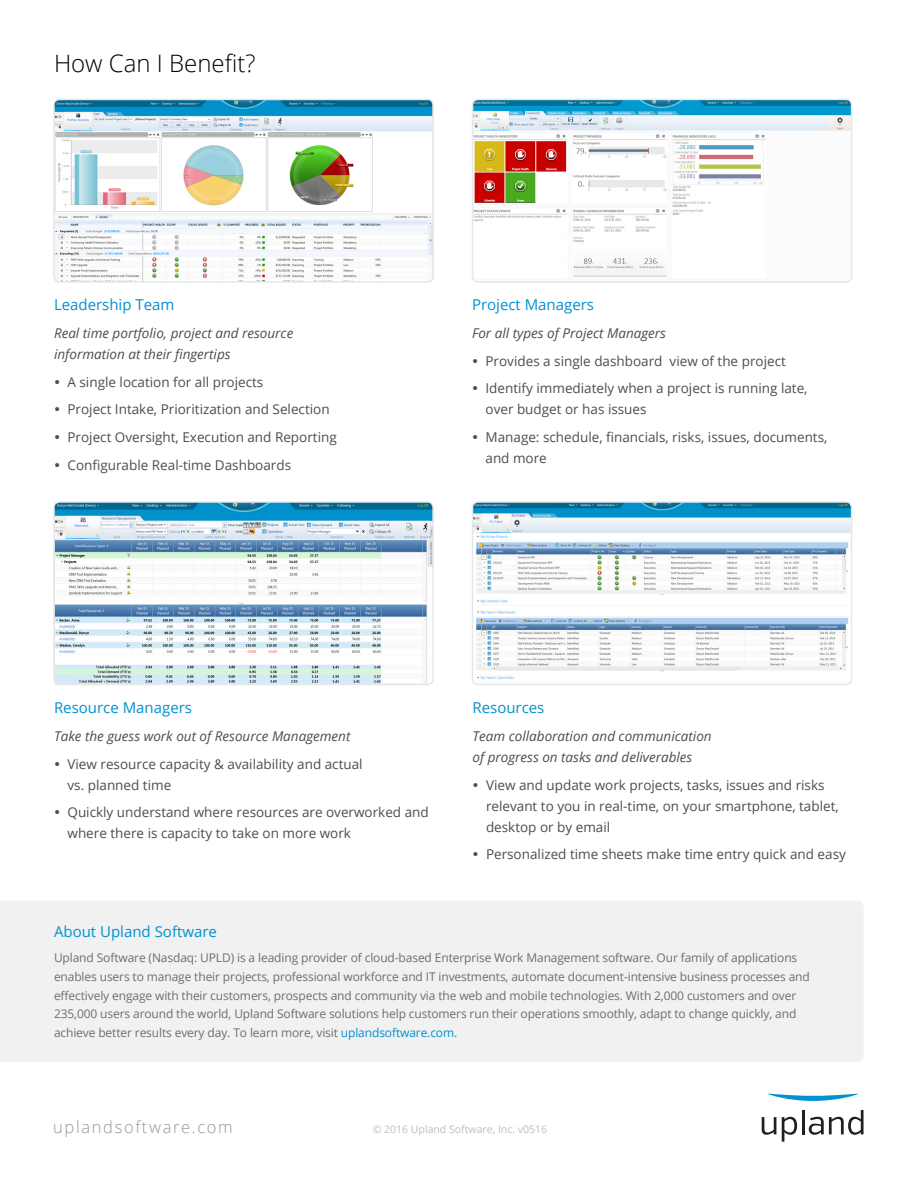
<style>
.page{position:relative;width:918px;height:1188px;background:#fff}
.page>*{position:absolute;margin:0;border:0;box-sizing:border-box;transform-origin:0 0}
.Subheadings{font:300 24px "Open Sans";color:#000}
.Body_Text{font:300 16.5px "Open Sans";letter-spacing:.1em;color:#939598}
.Footer_Heading{font:15px "Open Sans";color:#0091d1}
.t1{font:13.5px/21px "Open Sans";color:#4d4d4f}
.Body_Text-2{font:italic 13.5px/21px "Open Sans";color:#4d4d4f}
.Bullets{font:italic 13.5px/21px "Open Sans";color:#4d4d4f}
.Footer_Body{font:12px/18.8px "Open Sans";letter-spacing:-.01em;color:#6d6e71}
.Birdseed{font:10.5px "Open Sans";color:#bcbec0}
.s1{color:#0091d1}
</style>
<div class="page">
<svg style="left:768px;top:1093px;width:90px;height:8px"></svg>
<svg style="left:762px;top:1117px;width:14px;height:18px"></svg>
<svg style="left:782px;top:1117px;width:15px;height:25px"></svg>
<hr style="left:802px;top:1110px;width:2px;height:24px;background:#231f20">
<svg style="left:809px;top:1110px;width:55px;height:25px"></svg>
<div style="left:0;top:901px;width:863px;height:161px;background:#f1f1f2"></div>
<img style="left:56px;top:102px;width:375px;height:178px">
<div style="left:53px;top:99px;width:381px;height:184px;border:2px solid #e6e7e8;border-radius:5px"></div>
<img style="left:56px;top:504px;width:375px;height:178px">
<div style="left:53px;top:501px;width:381px;height:184px;border:2px solid #e6e7e8;border-radius:5px"></div>
<img style="left:473px;top:99px;width:378px;height:178px">
<div style="left:472px;top:99px;width:380px;height:184px;border:2px solid #e6e7e8;border-radius:5px"></div>
<img style="left:473px;top:504px;width:378px;height:180px">
<div style="left:472px;top:501px;width:380px;height:184px;border:2px solid #e6e7e8;border-radius:5px"></div>
<p class="Subheadings" style="left:54px;top:47px;width:203px">How Can I Benefit?</p>
<p class="Footer_Heading" style="left:54px;top:294px;width:122px">Leadership Team</p>
<p class="Bullets" style="left:54px;top:322px;width:241px">Real time portfolio, project and resource information at their fingertips</p>
<p class="t1" style="left:54px;top:371px;width:211px">• A single location for all projects</p>
<p class="t1" style="left:54px;top:399px;width:277px">• Project Intake, Prioritization and Selection</p>
<p class="t1" style="left:54px;top:426px;width:284px">• Project Oversight, Execution and Reporting</p>
<p class="t1" style="left:54px;top:454px;width:239px">• Configurable Real-time Dashboards</p>
<p class="Footer_Heading" style="left:472px;top:294px;width:124px">Project Managers</p>
<p class="Body_Text-2" style="left:472px;top:322px;width:195px">For all types of Project Managers</p>
<p class="t1" style="left:472px;top:350px;width:315px">• Provides a single dashboard view of the project</p>
<p class="t1" style="left:486px;top:378px;width:324px;text-indent:-14px">• Identify immediately when a project is running late, over budget or has issues</p>
<p class="t1" style="left:486px;top:426px;width:343px;text-indent:-14px">• Manage: schedule, financials, risks, issues, documents, and more</p>
<p class="Footer_Heading" style="left:54px;top:697px;width:140px">Resource Managers</p>
<p class="Body_Text-2" style="left:54px;top:725px;width:298px">Take the guess work out of Resource Management</p>
<p class="t1" style="left:68px;top:753px;width:297px;text-indent:-14px">• View resource capacity &amp; availability and actual vs. planned time</p>
<p class="t1" style="left:68px;top:802px;width:363px;text-indent:-14px">• Quickly understand where resources are overworked and where there is capacity to take on more work</p>
<p class="Footer_Heading" style="left:472px;top:697px;width:73px">Resources</p>
<p class="Body_Text-2" style="left:472px;top:725px;width:241px">Team collaboration and communication of progress on tasks and deliverables</p>
<p class="t1" style="left:486px;top:774px;width:354px;text-indent:-14px">• View and update work projects, tasks, issues and risks relevant to you in real-time, on your smartphone, tablet, desktop or by email</p>
<p class="t1" style="left:472px;top:844px;width:375px">• Personalized time sheets make time entry quick and easy</p>
<p class="Footer_Heading" style="left:54px;top:921px;width:164px">About Upland Software</p>
<p class="Footer_Body" style="left:54px;top:948px;width:757px">Upland Software (Nasdaq: UPLD) is a leading provider of cloud-based Enterprise Work Management software. Our family of applications enables users to manage their projects, professional workforce and IT investments, automate document-intensive business processes and effectively engage with their customers, prospects and community via the web and mobile technologies. With 2,000 customers and over 235,000 users around the world, Upland Software solutions help customers run their operations smoothly, adapt to change quickly, and achieve better results every day. To learn more, visit <span class="s1">uplandsoftware.com</span>.</p>
<p class="Body_Text" style="left:53px;top:1115px;width:181px">uplandsoftware.com</p>
<p class="Birdseed" style="left:373px;top:1122px;width:176px">© 2016 Upland Software, Inc. v0516</p>
</div>
